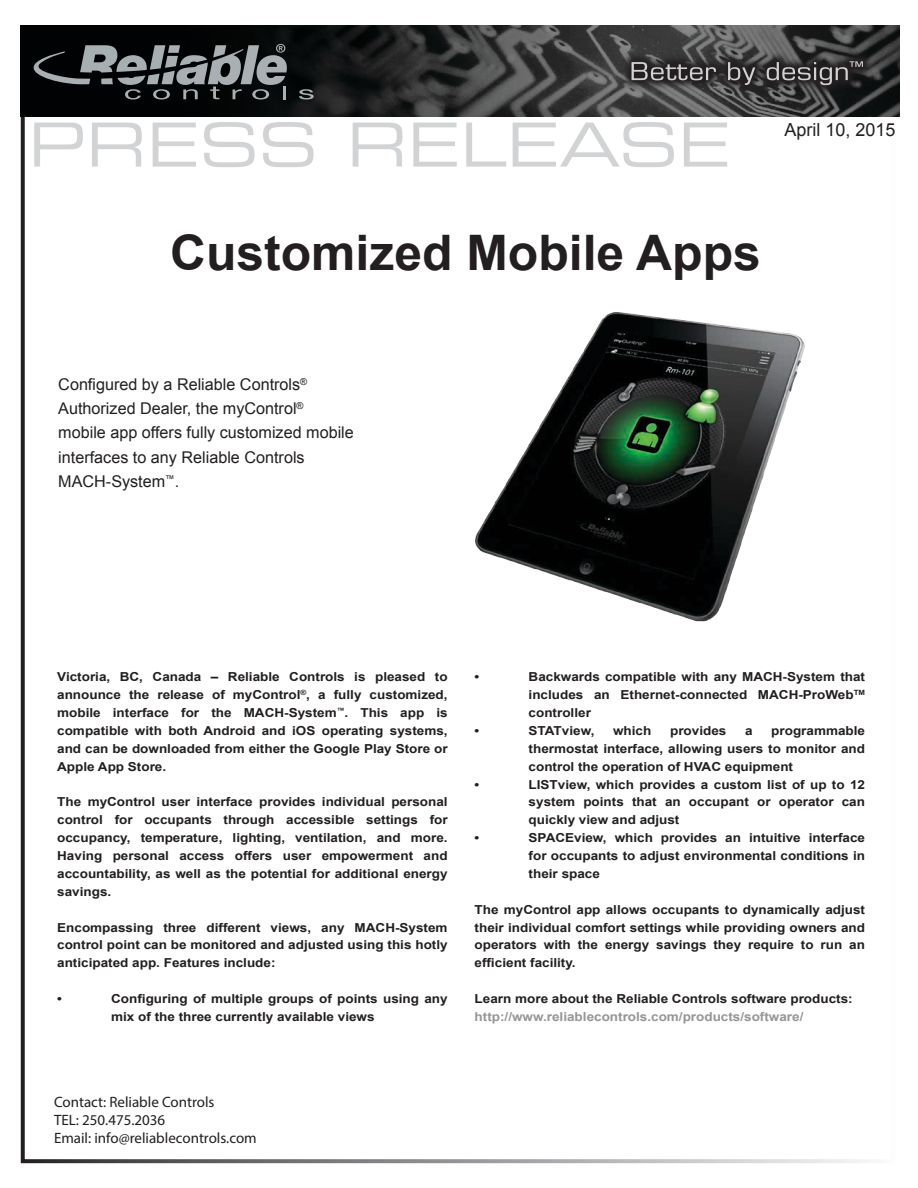
<style>
.page{position:relative;width:918px;height:1188px;background:#fff}
.page>*{position:absolute;margin:0;border:0;box-sizing:border-box;transform-origin:0 0}
.t1{font:700 48.9px "Arial";color:#231f20}
.t2{font:18px "Arial";color:#231f20}
.t3{font:16.2px/24.3px "Arial";color:#231f20}
.t4{font:15px/18px "Myriad Pro";color:#231f20}
.t5{font:700 12.45px/17.9px "Arial";color:#231f20;text-align:justify;scale:1.09 1}
.t6{font:700 12.45px "Arial";color:#949698;scale:1.09 1}
</style>
<div class="page">
<img style="left:21px;top:26px;width:551px;height:90px">
<svg style="left:299px;top:89px;width:15px;height:10px"></svg>
<svg style="left:34px;top:44px;width:253px;height:55px"></svg>
<svg style="left:34px;top:123px;width:49px;height:44px"></svg>
<svg style="left:92px;top:123px;width:50px;height:44px"></svg>
<svg style="left:153px;top:123px;width:43px;height:44px"></svg>
<svg style="left:204px;top:122px;width:51px;height:45px"></svg>
<svg style="left:263px;top:122px;width:51px;height:45px"></svg>
<svg style="left:353px;top:123px;width:49px;height:44px"></svg>
<svg style="left:413px;top:123px;width:44px;height:44px"></svg>
<svg style="left:466px;top:123px;width:40px;height:44px"></svg>
<svg style="left:513px;top:122px;width:161px;height:45px"></svg>
<svg style="left:684px;top:146px;width:43px;height:21px"></svg>
<img style="left:572px;top:25px;width:328px;height:121px">
<svg style="left:632px;top:62px;width:84px;height:18px"></svg>
<svg style="left:728px;top:62px;width:27px;height:23px"></svg>
<svg style="left:767px;top:61px;width:96px;height:24px"></svg>
<img style="left:475px;top:312px;width:330px;height:310px">
<h2 class="t2" style="left:785px;top:118px;width:113px">April 10, 2015</h2>
<h1 class="t1" style="left:170px;top:220px;width:592px">Customized Mobile Apps</h1>
<h3 class="t3" style="left:58px;top:372px;width:297px">Configured by a Reliable Controls<sup>® </sup>Authorized Dealer, the myControl<sup>® </sup>mobile app offers fully customized mobile interfaces to any Reliable Controls MACH-System<sup>™</sup>.</h3>
<p class="t5" style="left:57px;top:668px;width:360px">Victoria, BC, Canada – Reliable Controls is pleased to announce the release of myControl<sup>®</sup>, a fully customized, mobile interface for the MACH-System<sup>™</sup>. This app is compatible with both Android and iOS operating systems, and can be downloaded from either the Google Play Store or Apple App Store.</p>
<p class="t5" style="left:57px;top:793px;width:360px">The myControl user interface provides individual personal control for occupants through accessible settings for occupancy, temperature, lighting, ventilation, and more.<br>Having personal access offers user empowerment and accountability, as well as the potential for additional energy savings.</p>
<p class="t5" style="left:57px;top:919px;width:360px">Encompassing three different views, any MACH-System control point can be monitored and adjusted using this hotly anticipated app. Features include:</p>
<p class="t5" style="left:57px;top:990px;width:6px">•</p>
<p class="t5" style="left:111px;top:990px;width:310px">Configuring of multiple groups of points using any mix of the three currently available views</p>
<p class="t5" style="left:475px;top:668px;width:6px">•</p>
<p class="t5" style="left:529px;top:668px;width:310px">Backwards compatible with any MACH-System that includes an Ethernet-connected MACH-ProWeb<sup>TM </sup>controller</p>
<p class="t5" style="left:475px;top:722px;width:6px">•</p>
<p class="t5" style="left:529px;top:722px;width:62px">STATview,</p>
<p class="t5" style="left:613px;top:722px;width:37px">which</p>
<p class="t5" style="left:670px;top:722px;width:53px">provides</p>
<p class="t5" style="left:745px;top:722px;width:8px">a</p>
<p class="t5" style="left:529px;top:722px;width:310px;text-indent:243px">programmable thermostat interface, allowing users to monitor and control the operation of HVAC equipment</p>
<p class="t5" style="left:475px;top:776px;width:6px">•</p>
<p class="t5" style="left:529px;top:776px;width:310px">LISTview, which provides a custom list of up to 12 system points that an occupant or operator can quickly view and adjust</p>
<p class="t5" style="left:475px;top:829px;width:6px">•</p>
<p class="t5" style="left:529px;top:829px;width:310px">SPACEview, which provides an intuitive interface for occupants to adjust environmental conditions in their space</p>
<p class="t5" style="left:475px;top:901px;width:360px">The myControl app allows occupants to dynamically adjust their individual comfort settings while providing owners and operators with the energy savings they require to run an efficient facility.</p>
<p class="t5" style="left:475px;top:990px;width:348px">Learn more about the Reliable Controls software products:</p>
<p class="t6" style="left:475px;top:1008px;width:303px">http://www.reliablecontrols.com/products/software/</p>
<p class="t4" style="left:54px;top:1092px;width:204px">Contact: Reliable Controls<br>TEL: 250.475.2036<br>Email: info@reliablecontrols.com</p>
</div>
